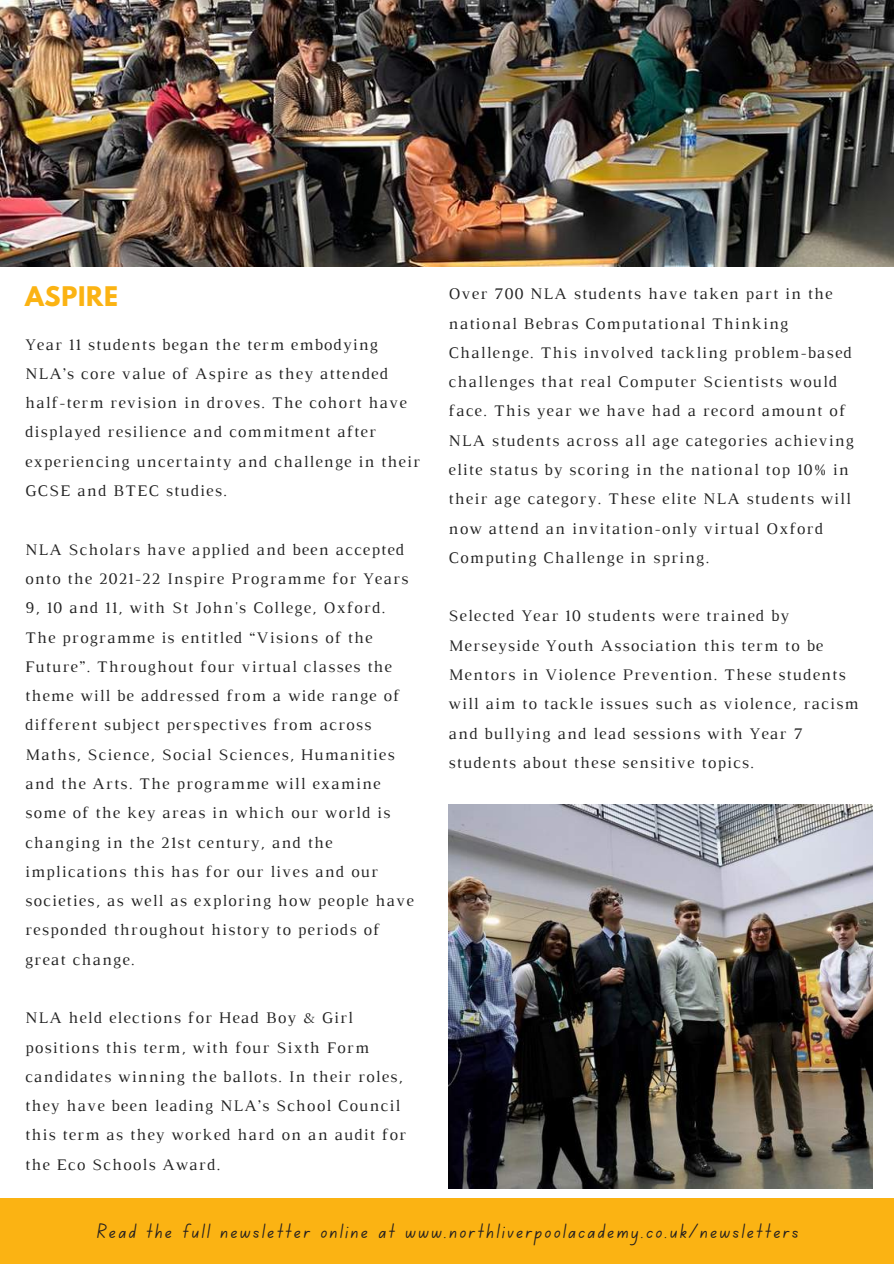
<style>
.page{position:relative;width:894px;height:1264px;background:#fff}
.page>*{position:absolute;margin:0;border:0;box-sizing:border-box;transform-origin:0 0}
.t1{font:700 24px "League Spartan";letter-spacing:.03em;color:#fbb313}
.t2{font:21px "Canva School Font";letter-spacing:.11em;color:#231f1f}
.t3{font:16.5px/29.2px "Luthier";letter-spacing:.07em;color:#222}
</style>
<div class="page">
<img style="left:448px;top:804px;width:424px;height:384px">
<img style="left:0;top:0;width:893px;height:267px">
<div style="left:0;top:1198px;width:893px;height:65px;background:#fbb313"></div>
<h1 class="t1" style="left:25px;top:284px;width:94px">ASPIRE</h1>
<p class="t3" style="left:25px;top:331px;width:396px">Year 11 students began the term embodying NLA’s core value of Aspire as they attended half-term revision in droves. The cohort have displayed resilience and commitment after experiencing uncertainty and challenge in their GCSE and BTEC studies.</p>
<p class="t3" style="left:25px;top:536px;width:390px">NLA Scholars have applied and been accepted onto the 2021-22 Inspire Programme for Years 9, 10 and 11, with St John's College, Oxford.<br>The programme is entitled “Visions of the Future”. Throughout four virtual classes the theme will be addressed from a wide range of different subject perspectives from across Maths, Science, Social Sciences, Humanities and the Arts. The programme will examine some of the key areas in which our world is changing in the 21st century, and the implications this has for our lives and our societies, as well as exploring how people have responded throughout history to periods of great change.</p>
<p class="t3" style="left:25px;top:1004px;width:382px">NLA held elections for Head Boy &amp; Girl positions this term, with four Sixth Form candidates winning the ballots. In their roles, they have been leading NLA’s School Council this term as they worked hard on an audit for the Eco Schools Award.</p>
<p class="t3" style="left:448px;top:280px;width:406px">Over 700 NLA students have taken part in the national Bebras Computational Thinking Challenge. This involved tackling problem-based challenges that real Computer Scientists would face. This year we have had a record amount of NLA students across all age categories achieving elite status by scoring in the national top 10% in their age category. These elite NLA students will now attend an invitation-only virtual Oxford Computing Challenge in spring.</p>
<p class="t3" style="left:448px;top:602px;width:411px">Selected Year 10 students were trained by Merseyside Youth Association this term to be Mentors in Violence Prevention. These students will aim to tackle issues such as violence, racism and bullying and lead sessions with Year 7 students about these sensitive topics.</p>
<p class="t2" style="left:97px;top:1221px;width:702px">Read the full newsletter online at www.northliverpoolacademy.co.uk/newsletters</p>
</div>
